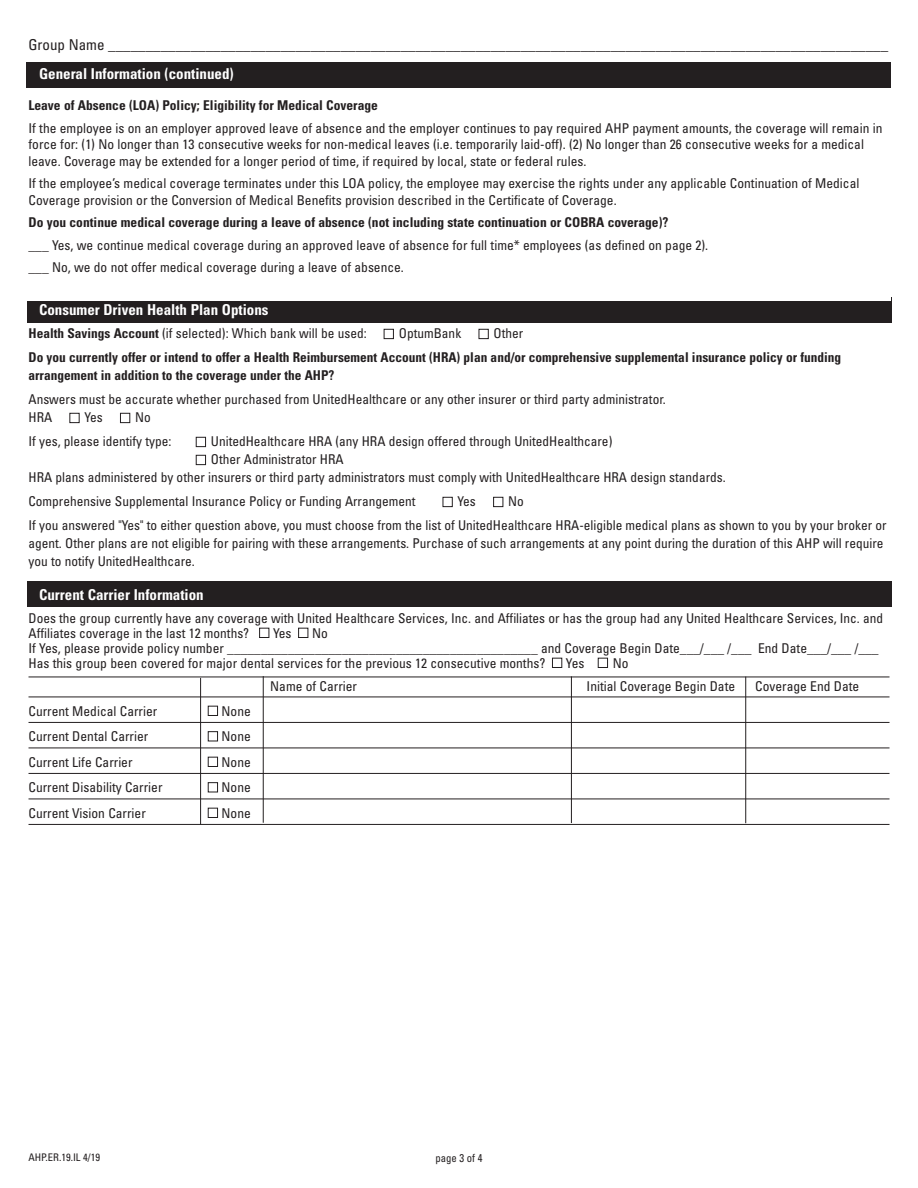
<style>
.page{position:relative;width:918px;height:1188px;background:#fff}
.page>*{position:absolute;margin:0;border:0;box-sizing:border-box;transform-origin:0 0}
.t1{font:condensed 15px "Univers";color:#231f20}
.t2{font:700 condensed 15px "Univers";color:#fff}
.t3{font:condensed 13.5px/15px "Univers";color:#231f20}
.t4{font:700 condensed 13.5px/24px "Univers";color:#231f20}
.t5{font:condensed 11.25px "Univers";color:#231f20;scale:.95 1}
.t6{font:condensed 10.5px "Univers";color:#231f20}
.s1{font-weight:700}
.s2{color:#fff}
.s3{font-weight:400}
</style>
<div class="page">
<div style="left:27px;top:581px;width:864px;height:26px;background:#231f20"></div>
<hr style="left:29px;top:677px;width:861px;height:1px;background:#231f20">
<hr style="left:29px;top:697px;width:861px;height:1px;background:#231f20">
<hr style="left:29px;top:722px;width:861px;height:1px;background:#231f20">
<hr style="left:29px;top:748px;width:861px;height:1px;background:#231f20">
<hr style="left:29px;top:773px;width:861px;height:1px;background:#231f20">
<hr style="left:29px;top:799px;width:861px;height:1px;background:#231f20">
<hr style="left:29px;top:824px;width:861px;height:1px;background:#231f20">
<hr style="left:745px;top:677px;width:1px;height:146px;background:#231f20">
<div style="left:27px;top:297px;width:864px;height:25px;background:#231f20"></div>
<hr style="left:571px;top:676px;width:1px;height:147px;background:#231f20">
<hr style="left:263px;top:676px;width:1px;height:147px;background:#231f20">
<hr style="left:200px;top:678px;width:1px;height:147px;background:#231f20">
<div style="left:27px;top:93px;width:864px;height:208px;background:#fff"></div>
<div style="left:27px;top:62px;width:864px;height:26px;background:#231f20"></div>
<p class="t1" style="left:28px;top:39px;width:861px">Group Name ________________________________________________________________________________________________________</p>
<p class="t2" style="left:39px;top:68px;width:196px">General Information (continued)</p>
<p class="t4" style="left:28px;top:94px;width:351px">Leave of Absence (LOA) Policy; Eligibility for Medical Coverage</p>
<p class="t3" style="left:28px;top:121px;width:855px;line-height:16.5px">If the employee is on an employer approved leave of absence and the employer continues to pay required AHP payment amounts, the coverage will remain in force for: (1) No longer than 13 consecutive weeks for non-medical leaves (i.e. temporarily laid-off). (2) No longer than 26 consecutive weeks for a medical leave. Coverage may be extended for a longer period of time, if required by local, state or federal rules.</p>
<p class="t3" style="left:28px;top:176px;width:832px;line-height:16.5px">If the employee’s medical coverage terminates under this LOA policy, the employee may exercise the rights under any applicable Continuation of Medical<br>Coverage provision or the Conversion of Medical Benefits provision described in the Certificate of Coverage.</p>
<p class="t4" style="left:28px;top:211px;width:641px">Do you continue medical coverage during a leave of absence (not including state continuation or COBRA coverage)?</p>
<p class="t3" style="left:28px;top:235px;width:681px;line-height:22.5px">___ Yes, we continue medical coverage during an approved leave of absence for full time* employees (as defined on page 2). ___ No, we do not offer medical coverage during a leave of absence.</p>
<p class="t2" style="left:39px;top:305px;width:231px">Consumer Driven Health Plan Options</p>
<p class="t3" style="left:29px;top:327px;width:340px"><span class="s1">Health Savings Account</span> (if selected): Which bank will be used:</p>
<p class="t3" style="left:384px;top:327px;width:79px"><span class="s2">■</span> OptumBank</p>
<p class="t4" style="left:29px;top:323px;width:814px;text-indent:450px"><span class="s2">■</span> <span class="s3">Other<br></span>Do you currently offer or intend to offer a Health Reimbursement Account (HRA) plan and/or comprehensive supplemental insurance policy or funding</p>
<p class="t4" style="left:29px;top:365px;width:307px">arrangement in addition to the coverage under the AHP?</p>
<p class="t3" style="left:29px;top:392px;width:639px;line-height:18px">Answers must be accurate whether purchased from UnitedHealthcare or any other insurer or third party administrator.<br>HRA</p>
<p class="t3" style="left:28px;top:407px;width:144px;line-height:24px;text-indent:92px"><span class="s2">■</span> No<br>If yes, please identify type:</p>
<p class="t3" style="left:69px;top:411px;width:35px"><span class="s2">■</span> Yes</p>
<p class="t3" style="left:196px;top:435px;width:418px"><span class="s2">■</span> UnitedHealthcare HRA (any HRA design offered through UnitedHealthcare)</p>
<p class="t3" style="left:29px;top:452px;width:699px;line-height:18px;text-indent:167px"><span class="s2">■</span> Other Administrator HRA<br>HRA plans administered by other insurers or third party administrators must comply with UnitedHealthcare HRA design standards.</p>
<p class="t3" style="left:29px;top:495px;width:389px">Comprehensive Supplemental Insurance Policy or Funding Arrangement</p>
<p class="t3" style="left:442px;top:495px;width:35px"><span class="s2">■</span> Yes</p>
<p class="t3" style="left:29px;top:491px;width:860px;line-height:24px;text-indent:465px"><span class="s2">■</span> No<br>If you answered "Yes" to either question above, you must choose from the list of UnitedHealthcare HRA-eligible medical plans as shown to you by your broker or</p>
<p class="t3" style="left:29px;top:536px;width:857px;line-height:18px">agent. Other plans are not eligible for pairing with these arrangements. Purchase of such arrangements at any point during the duration of this AHP will require you to notify UnitedHealthcare.</p>
<p class="t2" style="left:39px;top:589px;width:166px">Current Carrier Information</p>
<p class="t3" style="left:29px;top:611px;width:856px">Does the group currently have any coverage with United Healthcare Services, Inc. and Affiliates or has the group had any United Healthcare Services, Inc. and Affiliates coverage in the last 12 months? <span class="s2">■</span> Yes <span class="s2">■</span> No<br>If Yes, please provide policy number ______________________________________________ and Coverage Begin Date___/___ /___ End Date___/___ /___ Has this group been covered for major dental services for the previous 12 consecutive months? <span class="s2">■</span> Yes <span class="s2">■</span> No</p>
<p class="t3" style="left:270px;top:680px;width:88px">Name of Carrier</p>
<p class="t3" style="left:587px;top:680px;width:150px">Initial Coverage Begin Date</p>
<p class="t3" style="left:755px;top:680px;width:106px">Coverage End Date</p>
<p class="t3" style="left:29px;top:704px;width:130px">Current Medical Carrier</p>
<p class="t3" style="left:208px;top:704px;width:45px"><span class="s2">■</span> None</p>
<p class="t3" style="left:29px;top:730px;width:121px">Current Dental Carrier</p>
<p class="t3" style="left:208px;top:730px;width:45px"><span class="s2">■</span> None</p>
<p class="t3" style="left:29px;top:755px;width:106px">Current Life Carrier</p>
<p class="t3" style="left:208px;top:755px;width:45px"><span class="s2">■</span> None</p>
<p class="t3" style="left:29px;top:781px;width:136px">Current Disability Carrier</p>
<p class="t3" style="left:208px;top:781px;width:45px"><span class="s2">■</span> None</p>
<p class="t3" style="left:29px;top:806px;width:119px">Current Vision Carrier</p>
<p class="t3" style="left:208px;top:806px;width:45px"><span class="s2">■</span> None</p>
<p class="t6" style="left:28px;top:1153px;width:73px">AHP.ER.19.IL 4/19</p>
<p class="t5" style="left:435px;top:1153px;width:51px">page 3 of 4</p>
</div>
